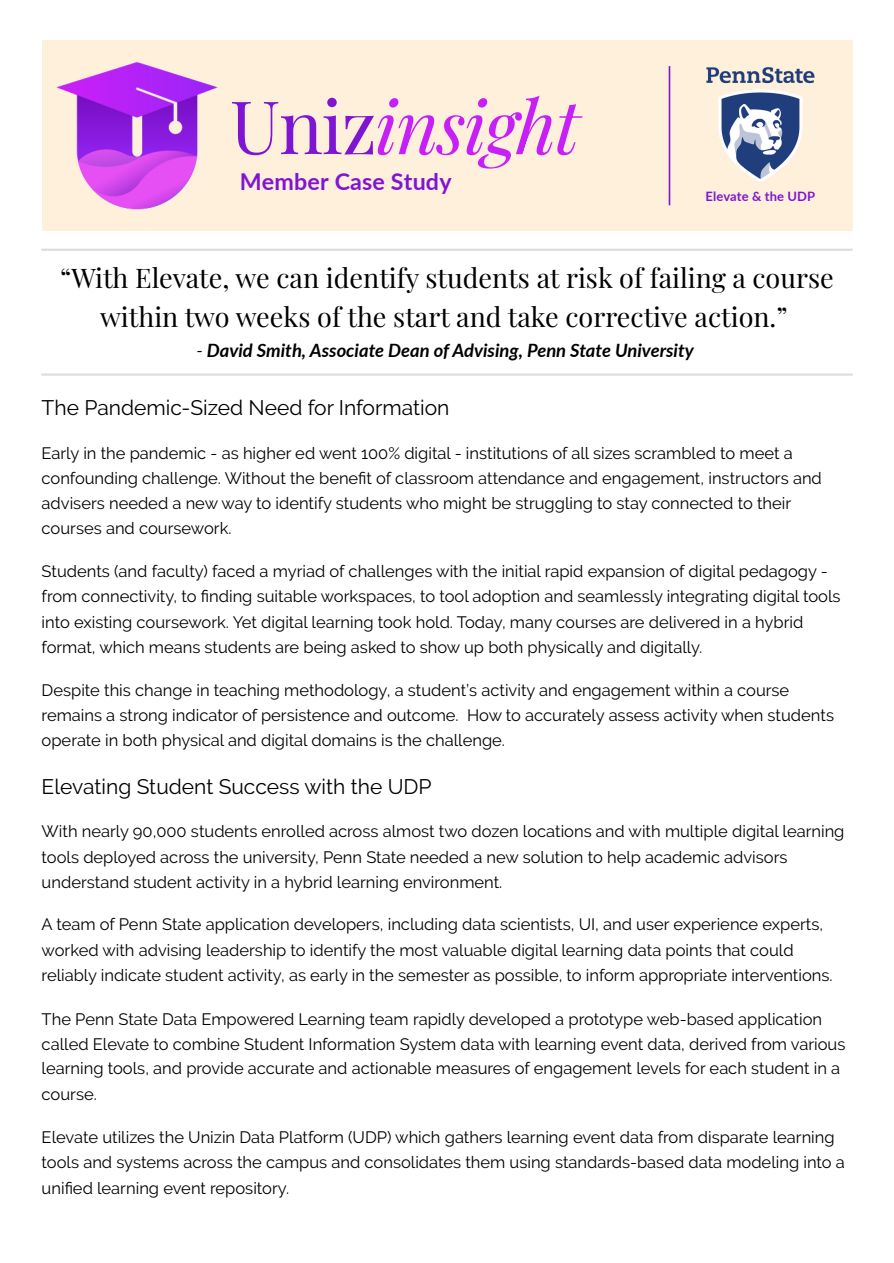
<style>
.page{position:relative;width:894px;height:1263px;background:#fff}
.page>*{position:absolute;margin:0;border:0;box-sizing:border-box;transform-origin:0 0}
.t1{font:italic 73.8px "Playfair Display";letter-spacing:-.02em;color:#c720f7}
.t2{font:27px/39.3px "Playfair Display";color:#000;text-align:center}
.t3{font:700 23.25px "Lato";letter-spacing:.005em;color:#8015d1}
.t4{font:21px "Raleway";color:#000}
.t5{font:italic 700 18.3px "Lato";color:#000}
.t6{font:16.5px/25.2px "Raleway";color:#000}
.t7{font:700 12.9px "Lato";letter-spacing:.005em;color:#8015d1}
.s1{font-style:normal;color:#8015d1}
.s2{font-weight:400}
</style>
<div class="page">
<div style="left:42px;top:40px;width:810px;height:191px;background:#fef0db"></div>
<img style="left:56px;top:62px;width:162px;height:148px">
<hr style="left:668px;top:66px;width:2px;height:139px;background:#8015d1">
<img style="left:706px;top:67px;width:109px;height:116px">
<hr style="left:42px;top:249px;width:810px;height:2px;background:#ddd">
<hr style="left:42px;top:373px;width:810px;height:3px;background:#ddd">
<p class="t1" style="left:230px;top:74px;width:351px"><span class="s1">Uniz</span>insight</p>
<p class="t3" style="left:240px;top:167px;width:213px">Member Case Study</p>
<p class="t7" style="left:705px;top:188px;width:111px">Elevate &amp; the UDP</p>
<h1 class="t2" style="left:60px;top:257px;width:775px">“With Elevate, we can identify students at risk of failing a course within two weeks of the start and take corrective action.”</h1>
<h1 class="t5" style="left:196px;top:339px;width:498px"><span class="s2">-</span> David Smith, Associate Dean of Advising, Penn State University</h1>
<h1 class="t4" style="left:42px;top:395px;width:409px">The Pandemic-Sized Need for Information</h1>
<h2 class="t6" style="left:42px;top:441px;width:781px">Early in the pandemic - as higher ed went 100% digital - institutions of all sizes scrambled to meet a confounding challenge. Without the benefit of classroom attendance and engagement, instructors and advisers needed a new way to identify students who might be struggling to stay connected to their courses and coursework.</h2>
<h2 class="t6" style="left:42px;top:559px;width:800px">Students (and faculty) faced a myriad of challenges with the initial rapid expansion of digital pedagogy - from connectivity, to fi nding suitable workspaces, to tool adoption and seamlessly integrating digital tools into existing coursework. Yet digital learning took hold. Today, many courses are delivered in a hybrid format, which means students are being asked to show up both physically and digitally.</h2>
<h2 class="t6" style="left:42px;top:678px;width:793px;line-height:24.8px">Despite this change in teaching methodology, a student’s activity and engagement within a course remains a strong indicator of persistence and outcome. How to accurately assess activity when students operate in both physical and digital domains is the challenge.</h2>
<h1 class="t4" style="left:42px;top:775px;width:391px">Elevating Student Success with the UDP</h1>
<h2 class="t6" style="left:42px;top:819px;width:804px">With nearly 90,000 students enrolled across almost two dozen locations and with multiple digital learning tools deployed across the university, Penn State needed a new solution to help academic advisors understand student activity in a hybrid learning environment.</h2>
<h2 class="t6" style="left:42px;top:912px;width:792px">A team of Penn State application developers, including data scientists, UI, and user experience experts, worked with advising leadership to identify the most valuable digital learning data points that could reliably indicate student activity, as early in the semester as possible, to inform appropriate interventions.</h2>
<h2 class="t6" style="left:42px;top:1006px;width:805px">The Penn State Data Empowered Learning team rapidly developed a prototype web-based application called Elevate to combine Student Information System data with learning event data, derived from various learning tools, and provide accurate and actionable measures of engagement levels for each student in a course.</h2>
<h2 class="t6" style="left:42px;top:1125px;width:804px">Elevate utilizes the Unizin Data Platform (UDP) which gathers learning event data from disparate learning tools and systems across the campus and consolidates them using standards-based data modeling into a unified learning event repository.</h2>
</div>
